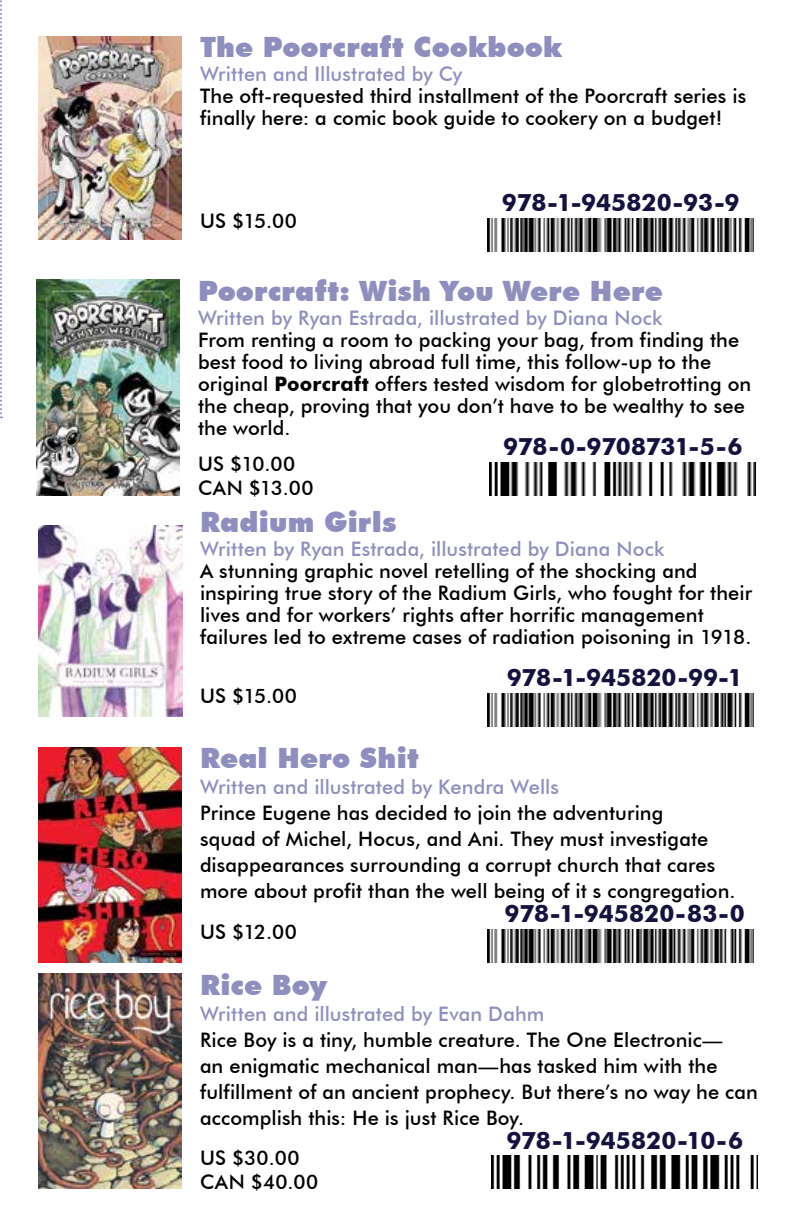
<style>
.page{position:relative;width:792px;height:1224px;background:#fff}
.page>*{position:absolute;margin:0;border:0;box-sizing:border-box;transform-origin:0 0}
.t1{font:900 28px "Futura BT";letter-spacing:.005em;color:#8f8fbf}
.t2{font:700 24px "Futura BT";letter-spacing:-.005em;color:#16123f}
.t3{font:500 20px/22px "Futura BT";letter-spacing:.005em;color:#000}
.t4{font:500 20px "Futura BT";letter-spacing:.005em;color:#8f8fbf}
.t5{font:500 20px/24px "Futura BT";letter-spacing:.025em;color:#000}
.s1{font-weight:700}
</style>
<div class="page">
<img style="left:38px;top:973px;width:144px;height:216px">
<img style="left:492px;top:1156px;width:266px;height:33px">
<img style="left:36px;top:279px;width:144px;height:216px">
<img style="left:490px;top:462px;width:266px;height:33px">
<svg style="left:0;top:0;width:2px;height:418px"></svg>
<img style="left:38px;top:36px;width:144px;height:204px">
<img style="left:488px;top:219px;width:266px;height:33px">
<img style="left:38px;top:525px;width:144px;height:191px">
<img style="left:488px;top:694px;width:266px;height:33px">
<img style="left:38px;top:747px;width:144px;height:216px">
<img style="left:488px;top:930px;width:266px;height:33px">
<h1 class="t1" style="left:200px;top:30px;width:364px">The Poorcraft Cookbook</h1>
<p class="t4" style="left:200px;top:62px;width:264px">Written and Illustrated by Cy</p>
<p class="t3" style="left:200px;top:85px;width:548px">The oft-requested third installment of the Poorcraft series is finally here: a comic book guide to cookery on a budget!</p>
<p class="t3" style="left:200px;top:210px;width:99px">US $15.00</p>
<p class="t2" style="left:502px;top:188px;width:239px">978-1-945820-93-9</p>
<h1 class="t1" style="left:198px;top:274px;width:466px">Poorcraft: Wish You Were Here</h1>
<p class="t4" style="left:198px;top:305px;width:466px">Written by Ryan Estrada, illustrated by Diana Nock</p>
<p class="t3" style="left:198px;top:328px;width:555px">From renting a room to packing your bag, from finding the best food to living abroad full time, this follow-up to the original <span class="s1">Poorcraft</span> offers tested wisdom for globetrotting on the cheap, proving that you don’t have to be wealthy to see the world.</p>
<p class="t2" style="left:503px;top:431px;width:241px">978-0-9708731-5-6</p>
<p class="t5" style="left:198px;top:452px;width:117px">US $10.00<br>CAN $13.00</p>
<h1 class="t1" style="left:200px;top:505px;width:198px">Radium Girls</h1>
<p class="t4" style="left:200px;top:537px;width:466px">Written by Ryan Estrada, illustrated by Diana Nock</p>
<p class="t3" style="left:200px;top:560px;width:554px">A stunning graphic novel retelling of the shocking and inspiring true story of the Radium Girls, who fought for their lives and for workers’ rights after horrific management failures led to extreme cases of radiation poisoning in 1918.</p>
<p class="t2" style="left:507px;top:663px;width:238px">978-1-945820-99-1</p>
<p class="t3" style="left:200px;top:685px;width:99px">US $15.00</p>
<h1 class="t1" style="left:200px;top:741px;width:220px">Real Hero Shit</h1>
<p class="t4" style="left:200px;top:775px;width:361px">Written and illustrated by Kendra Wells</p>
<p class="t3" style="left:200px;top:800px;width:537px;line-height:26px">Prince Eugene has decided to join the adventuring<br>squad of Michel, Hocus, and Ani. They must investigate disappearances surrounding a corrupt church that cares more about profit than the well being of it s congregation.</p>
<p class="t2" style="left:505px;top:899px;width:242px">978-1-945820-83-0</p>
<p class="t3" style="left:200px;top:921px;width:98px">US $12.00</p>
<h1 class="t1" style="left:200px;top:968px;width:129px">Rice Boy</h1>
<p class="t4" style="left:200px;top:1002px;width:346px">Written and illustrated by Evan Dahm</p>
<p class="t3" style="left:200px;top:1027px;width:560px;line-height:26px">Rice Boy is a tiny, humble creature. The One Electronic—<br>an enigmatic mechanical man—has tasked him with the fulfillment of an ancient prophecy. But there’s no way he can accomplish this: He is just Rice Boy.</p>
<p class="t2" style="left:507px;top:1126px;width:238px">978-1-945820-10-6</p>
<p class="t5" style="left:200px;top:1146px;width:120px">US $30.00<br>CAN $40.00</p>
</div>
